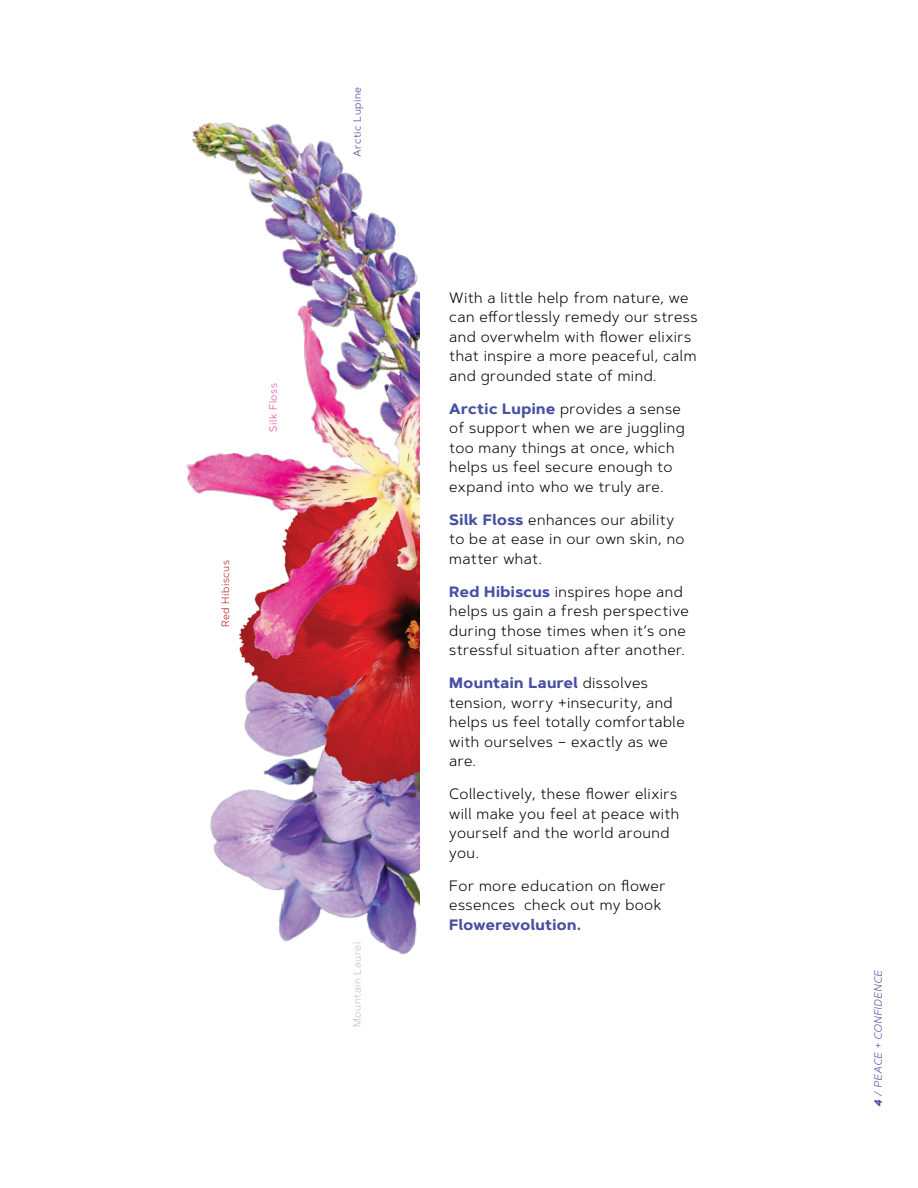
<style>
.page{position:relative;width:918px;height:1188px;background:#fff}
.page>*{position:absolute;margin:0;border:0;box-sizing:border-box;transform-origin:0 0}
.t1{font:300 15px/19.5px "Artegra Sans";letter-spacing:.03em;color:#000}
.t2{font:700 15px "Artegra Sans";letter-spacing:.02em;color:#4750a2}
.t3{font:italic 300 10.5px "Artegra Sans";color:#4750a2}
.t4{font:300 10.5px "Artegra Sans";letter-spacing:.055em;color:#ceb3d6}
.t5{font:300 10.5px "Artegra Sans";letter-spacing:.05em;color:#583494}
.t6{font:300 10.5px "Artegra Sans";letter-spacing:.05em;color:#b91f24}
.t7{font:300 10.5px "Artegra Sans";letter-spacing:.055em;color:#e44a9b}
.s1{font-weight:700;color:#4750a2}
.s2{font-weight:700}
</style>
<div class="page">
<img style="left:210px;top:793px;width:210px;height:162px">
<img style="left:236px;top:666px;width:184px;height:127px">
<img style="left:192px;top:122px;width:228px;height:177px">
<img style="left:186px;top:299px;width:234px;height:367px">
<p class="t5" style="left:350px;top:157px;width:72px;rotate:-90deg">Arctic Lupine</p>
<p class="t7" style="left:266px;top:432px;width:50px;rotate:-90deg">Silk Floss</p>
<p class="t6" style="left:218px;top:627px;width:69px;rotate:-90deg">Red Hibiscus</p>
<p class="t4" style="left:350px;top:1027px;width:87px;rotate:-90deg">Mountain Laurel</p>
<p class="t1" style="left:449px;top:287px;width:250px">With a little help from nature, we can effortlessly remedy our stress and overwhelm with flower elixirs that inspire a more peaceful, calm and grounded state of mind.</p>
<p class="t1" style="left:449px;top:398px;width:237px"><span class="s1">Arctic Lupine</span> provides a sense of support when we are juggling too many things at once, which helps us feel secure enough to expand into who we truly are.</p>
<p class="t1" style="left:449px;top:509px;width:237px"><span class="s1">Silk Floss</span> enhances our ability to be at ease in our own skin, no matter what.</p>
<p class="t1" style="left:449px;top:581px;width:241px"><span class="s1">Red Hibiscus</span> inspires hope and helps us gain a fresh perspective during those times when it’s one stressful situation after another.</p>
<p class="t1" style="left:449px;top:673px;width:237px"><span class="s1">Mountain Laurel</span> dissolves tension, worry +insecurity, and helps us feel totally comfortable with ourselves – exactly as we are.</p>
<p class="t1" style="left:449px;top:784px;width:232px">Collectively, these flower elixirs will make you feel at peace with yourself and the world around you.</p>
<p class="t1" style="left:449px;top:875px;width:218px">For more education on flower essences check out my book</p>
<p class="t2" style="left:449px;top:913px;width:133px">Flowerevolution.</p>
<p class="t3" style="left:871px;top:1107px;width:138px;rotate:-90deg"><span class="s2">4</span> / PEACE + CONFIDENCE</p>
</div>
